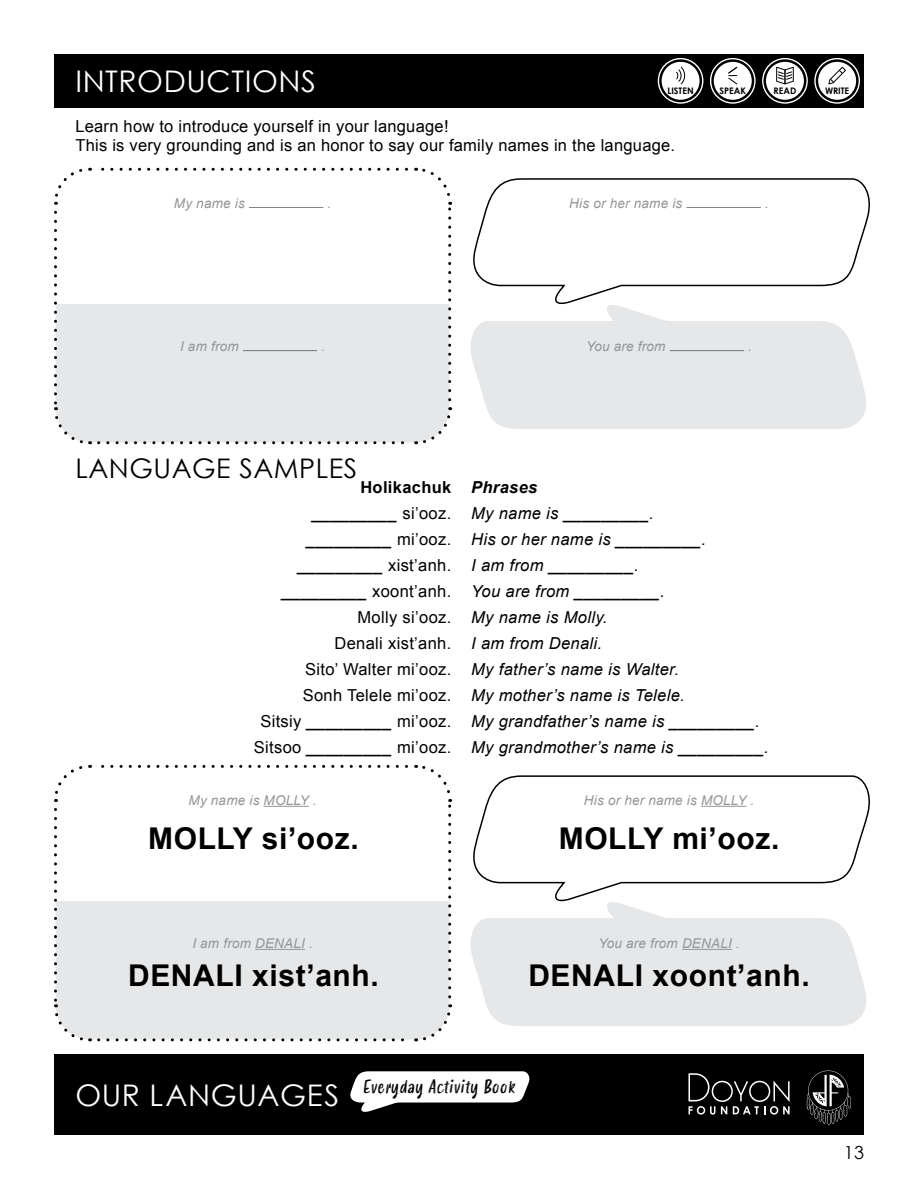
<style>
.page{position:relative;width:918px;height:1188px;background:#fff}
.page>*{position:absolute;margin:0;border:0;box-sizing:border-box;transform-origin:0 0}
.t1{font:700 30px "Arial";letter-spacing:.02em;color:#000}
.t2{font:29.85px "Century Gothic";letter-spacing:.02em;color:#fff}
.t3{font:27px "Century Gothic";letter-spacing:.02em;color:#000}
.t4{font:italic 18px "Smoothy";letter-spacing:.02em;color:#000}
.t5{font:18px "Century Gothic";color:#000}
.t6{font:italic 16.5px "Arial";letter-spacing:.02em;color:#000}
.t7{font:16.5px/19.5px "Arial";letter-spacing:.015em;color:#000}
.t8{font:700 16.5px "Arial";letter-spacing:.02em;color:#000}
.t9{font:italic 13.5px "Arial";letter-spacing:.015em;color:#939598}
.t10{font:700 9px "Century Gothic";color:#000}
.s1{font-style:italic}
.s2{font-style:normal}
.s3{font-family:"Century Gothic";font-style:normal;font-size:29.85px;color:#fff}
</style>
<div class="page">
<svg style="left:607px;top:904px;width:58px;height:14px"></svg>
<svg style="left:607px;top:307px;width:59px;height:14px"></svg>
<div style="left:470px;top:918px;width:396px;height:108px;background:#e6e7e8"></div>
<div style="left:470px;top:321px;width:396px;height:108px;background:#e6e7e8"></div>
<div style="left:56px;top:767px;width:393px;height:273px;background:#e6e7e8;border-radius:34px"></div>
<div style="left:56px;top:767px;width:393px;height:134px;background:#fff"></div>
<div style="left:56px;top:170px;width:393px;height:272px;background:#e6e7e8;border-radius:34px"></div>
<div style="left:56px;top:170px;width:393px;height:134px;background:#fff"></div>
<svg style="left:54px;top:766px;width:29px;height:36px"></svg>
<svg style="left:54px;top:809px;width:37px;height:233px"></svg>
<svg style="left:99px;top:1004px;width:354px;height:38px"></svg>
<svg style="left:416px;top:764px;width:36px;height:233px"></svg>
<svg style="left:90px;top:765px;width:317px;height:3px"></svg>
<svg style="left:54px;top:169px;width:29px;height:36px"></svg>
<svg style="left:54px;top:212px;width:37px;height:233px"></svg>
<svg style="left:99px;top:407px;width:354px;height:38px"></svg>
<svg style="left:416px;top:167px;width:36px;height:233px"></svg>
<svg style="left:90px;top:168px;width:317px;height:3px"></svg>
<div style="left:54px;top:54px;width:810px;height:54px;background:#000"></div>
<hr style="left:264px;top:806px;width:45px;height:1px;background:#939598">
<hr style="left:249px;top:207px;width:74px;height:1px;background:#000">
<hr style="left:255px;top:949px;width:50px;height:1px;background:#939598">
<hr style="left:243px;top:350px;width:74px;height:1px;background:#000">
<hr style="left:682px;top:949px;width:50px;height:1px;background:#939598">
<hr style="left:670px;top:350px;width:74px;height:1px;background:#000">
<svg style="left:473px;top:775px;width:397px;height:129px"></svg>
<svg style="left:473px;top:178px;width:397px;height:129px"></svg>
<div style="left:714px;top:62px;width:38px;height:38px;background:#fff;border-radius:50%"></div>
<svg style="left:728px;top:66px;width:10px;height:19px"></svg>
<div style="left:710px;top:58px;width:46px;height:46px;border:1px solid #fff;border-radius:50%"></div>
<div style="left:662px;top:62px;width:38px;height:38px;background:#fff;border-radius:50%"></div>
<svg style="left:676px;top:66px;width:10px;height:19px"></svg>
<div style="left:658px;top:58px;width:45px;height:46px;border:1px solid #fff;border-radius:50%"></div>
<div style="left:766px;top:62px;width:38px;height:38px;background:#fff;border-radius:50%"></div>
<svg style="left:776px;top:66px;width:18px;height:19px"></svg>
<div style="left:762px;top:58px;width:46px;height:46px;border:1px solid #fff;border-radius:50%"></div>
<div style="left:818px;top:62px;width:38px;height:38px;background:#fff;border-radius:50%"></div>
<svg style="left:828px;top:66px;width:18px;height:19px"></svg>
<div style="left:814px;top:58px;width:46px;height:46px;border:1px solid #fff;border-radius:50%"></div>
<div style="left:54px;top:1054px;width:810px;height:81px;background:#000"></div>
<svg style="left:689px;top:1073px;width:101px;height:42px"></svg>
<svg style="left:807px;top:1071px;width:44px;height:54px"></svg>
<svg style="left:350px;top:1071px;width:180px;height:41px"></svg>
<h2 class="t2" style="left:75px;top:63px;width:242px">INTRODUCTIONS</h2>
<p class="t10" style="left:667px;top:85px;width:28px">LISTEN</p>
<p class="t10" style="left:719px;top:85px;width:28px">SPEAK</p>
<p class="t10" style="left:774px;top:85px;width:24px">READ</p>
<p class="t10" style="left:825px;top:85px;width:26px">WRITE</p>
<p class="t7" style="left:75px;top:117px;width:601px">Learn how to introduce yourself in your language!<br>This is very grounding and is an honor to say our family names in the language.</p>
<p class="t9" style="left:174px;top:194px;width:72px">My name is</p>
<p class="t9" style="left:327px;top:194px;width:5px">.</p>
<p class="t9" style="left:180px;top:337px;width:60px">I am from</p>
<p class="t9" style="left:321px;top:337px;width:5px">.</p>
<h3 class="t3" style="left:75px;top:451px;width:283px">LANGUAGE SAMPLES</h3>
<p class="t9" style="left:569px;top:194px;width:114px">His or her name is</p>
<p class="t9" style="left:765px;top:194px;width:5px">.</p>
<p class="t9" style="left:586px;top:337px;width:81px">You are from</p>
<p class="t9" style="left:748px;top:337px;width:5px">.</p>
<p class="t8" style="left:360px;top:476px;width:179px">Holikachuk <span class="s1">Phrases</span></p>
<p class="t6" style="left:312px;top:502px;width:343px">_________ <span class="s2">si’ooz.</span> My name is _________.</p>
<p class="t6" style="left:307px;top:528px;width:401px">_________ <span class="s2">mi’ooz.</span> His or her name is _________.</p>
<p class="t6" style="left:298px;top:554px;width:343px">_________ <span class="s2">xist’anh.</span> I am from _________.</p>
<p class="t6" style="left:282px;top:580px;width:384px">_________ <span class="s2">xoont’anh.</span> You are from _________.</p>
<p class="t6" style="left:358px;top:606px;width:251px"><span class="s2">Molly si’ooz.</span> My name is Molly.</p>
<p class="t7" style="left:335px;top:633px;width:269px">Denali xist’anh. <span class="s1">I am from Denali.</span></p>
<p class="t6" style="left:305px;top:658px;width:375px"><span class="s2">Sito’ Walter mi’ooz.</span> My father’s name is Walter.</p>
<p class="t6" style="left:303px;top:684px;width:384px"><span class="s2">Sonh Telele mi’ooz.</span> My mother’s name is Telele.</p>
<p class="t6" style="left:260px;top:710px;width:501px"><span class="s2">Sitsiy</span> _________ <span class="s2">mi’ooz.</span> My grandfather’s name is _________.</p>
<p class="t6" style="left:254px;top:736px;width:516px"><span class="s2">Sitsoo</span> _________ <span class="s2">mi’ooz.</span> My grandmother’s name is _________.</p>
<p class="t9" style="left:189px;top:791px;width:129px">My name is MOLLY .</p>
<h1 class="t1" style="left:148px;top:819px;width:212px">MOLLY si’ooz.</h1>
<p class="t9" style="left:584px;top:791px;width:172px">His or her name is MOLLY .</p>
<h1 class="t1" style="left:559px;top:819px;width:222px">MOLLY mi’ooz.</h1>
<p class="t9" style="left:192px;top:934px;width:122px">I am from DENALI .</p>
<h1 class="t1" style="left:128px;top:956px;width:252px">DENALI xist’anh.</h1>
<p class="t9" style="left:598px;top:934px;width:143px">You are from DENALI .</p>
<h1 class="t1" style="left:528px;top:956px;width:283px">DENALI xoont’anh.</h1>
<p class="t4" style="left:75px;top:1074px;width:441px"><span class="s3">OUR LANGUAGES</span> Everyday Activity Book</p>
<p class="t5" style="left:844px;top:1142px;width:22px">13</p>
</div>
